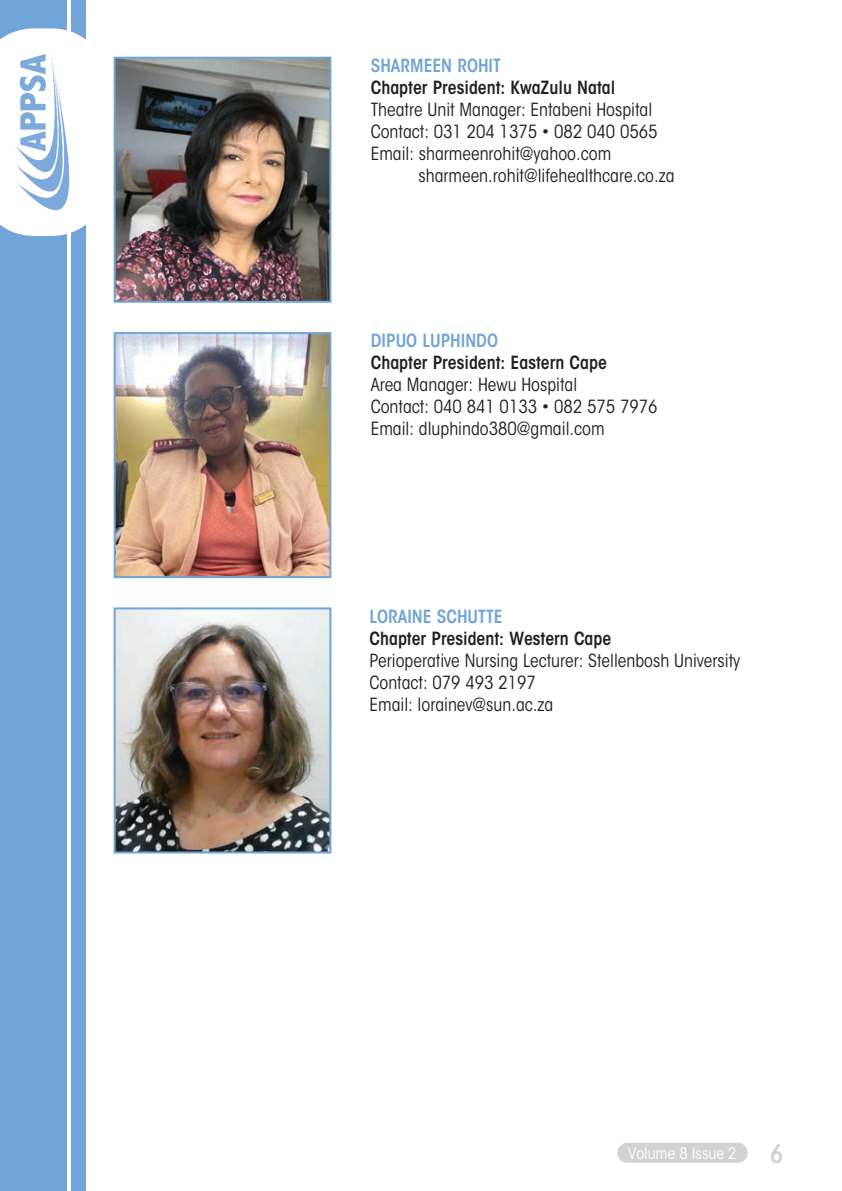
<style>
.page{position:relative;width:842px;height:1191px;background:#fff}
.page>*{position:absolute;margin:0;border:0;box-sizing:border-box;transform-origin:0 0}
.t1{font:600 condensed 25.2px "ITC Avant Garde Std";color:#d1d2d4;scale:.95 1}
.t2{font:condensed 18px/22px "ITC Avant Garde Std";color:#231f20}
.t3{font:600 condensed 18px "ITC Avant Garde Std";color:#231f20}
.t4{font:600 condensed 18px "ITC Avant Garde Std";color:#71a4d7}
.t5{font:condensed 16px "ITC Avant Garde Std";color:#fff}
.s1{font-weight:600;color:#71a4d7}
.s2{font-weight:600}
</style>
<div class="page">
<div style="left:0;top:0;width:85px;height:1191px;background:#71a4d7"></div>
<svg style="left:12px;top:28px;width:74px;height:208px"></svg>
<img style="left:0;top:33px;width:86px;height:200px">
<hr style="left:67px;top:0;width:4px;height:39px;background:#fff">
<hr style="left:67px;top:224px;width:4px;height:967px;background:#fff">
<div style="left:617px;top:1142px;width:131px;height:20px;background:#d1d2d4;border-radius:10px"></div>
<img style="left:117px;top:60px;width:211px;height:240px">
<div style="left:114px;top:57px;width:217px;height:246px;border:2px solid #71a4d7"></div>
<img style="left:117px;top:335px;width:211px;height:240px">
<div style="left:114px;top:332px;width:217px;height:246px;border:2px solid #71a4d7"></div>
<img style="left:117px;top:610px;width:211px;height:240px">
<div style="left:114px;top:607px;width:217px;height:246px;border:2px solid #71a4d7"></div>
<p class="t4" style="left:371px;top:59px;width:132px">SHARMEEN ROHIT</p>
<p class="t3" style="left:371px;top:81px;width:246px">Chapter President: KwaZulu Natal</p>
<p class="t2" style="left:371px;top:100px;width:283px">Theatre Unit Manager: Entabeni Hospital</p>
<p class="t2" style="left:371px;top:122px;width:288px">Contact: 031 204 1375 • 082 040 0565</p>
<p class="t2" style="left:371px;top:144px;width:242px">Email: sharmeenrohit@yahoo.com</p>
<p class="t2" style="left:418px;top:166px;width:258px">sharmeen.rohit@lifehealthcare.co.za</p>
<p class="t2" style="left:371px;top:332px;width:288px"><span class="s1">DIPUO LUPHINDO<br></span><span class="s2">Chapter President: Eastern Cape<br></span>Area Manager: Hewu Hospital<br>Contact: 040 841 0133 • 082 575 7976<br>Email: dluphindo380@gmail.com</p>
<p class="t2" style="left:369px;top:607px;width:372px"><span class="s1">LORAINE SCHUTTE<br></span><span class="s2">Chapter President: Western Cape<br></span>Perioperative Nursing Lecturer: Stellenbosh University<br>Contact: 079 493 2197<br>Email: lorainev@sun.ac.za</p>
<p class="t5" style="left:628px;top:1146px;width:110px">Volume 8 Issue 2</p>
<p class="t1" style="left:770px;top:1144px;width:15px">6</p>
</div>
